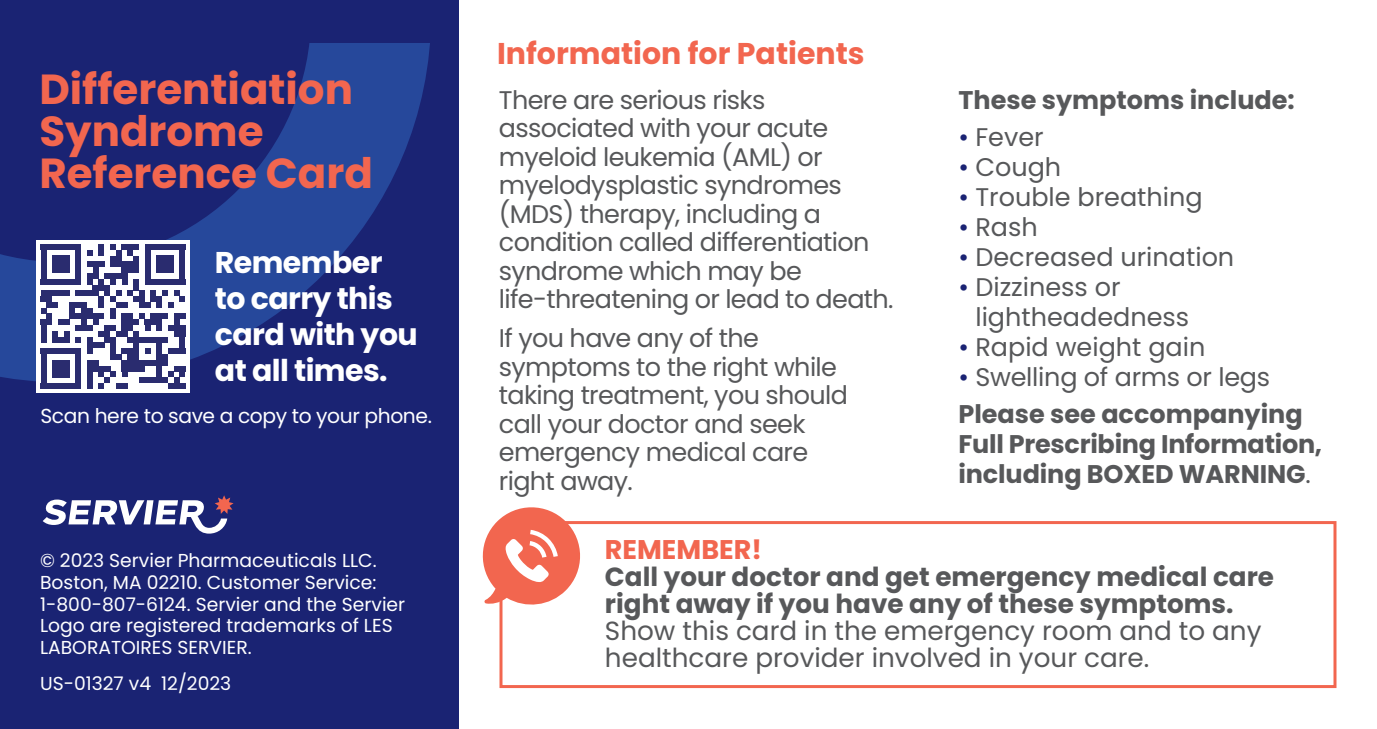
<style>
.page{position:relative;width:1377px;height:729px;background:#fff}
.page>*{position:absolute;margin:0;border:0;box-sizing:border-box;transform-origin:0 0}
.Headline{font:700 42px/42px "Poppins";color:#f2664f}
.Headline-2{font:700 30px/36px "Poppins";letter-spacing:-.02em;color:#fff}
.Headline-3{font:700 30px "Poppins";color:#f2664f}
.Headline-4{font:700 27px "Poppins";color:#f2664f}
.Headline-5{font:700 26.4px/27px "Poppins";color:#57585a}
.Headline-6{font:25.5px/28.5px "Poppins";letter-spacing:-.025em;color:#57585a}
.Headline-7{font:700 25.5px/30px "Poppins";letter-spacing:-.005em;color:#57585a}
.Headline-8{font:25.5px/30px "Poppins";color:#57585a}
.Headline-9{font:20.4px "Poppins";letter-spacing:-.02em;color:#fff}
.t1{font:18.6px/21.6px "Poppins";color:#fff}
.s1{color:#1a2373}
.s2{font-weight:400}
</style>
<div class="page">
<div style="left:0;top:0;width:459px;height:729px;background:#1a2373"></div>
<div style="left:500px;top:521px;width:836px;height:167px;border:3px solid #f2664f"></div>
<svg style="left:482px;top:507px;width:103px;height:102px"></svg>
<svg style="left:43px;top:495px;width:191px;height:39px"></svg>
<svg style="left:0;top:43px;width:430px;height:338px"></svg>
<div style="left:36px;top:240px;width:154px;height:153px;background:#fff"></div>
<div style="left:41px;top:290px;width:29px;height:6px;background:#2a2c6f"></div>
<div style="left:41px;top:296px;width:11px;height:6px;background:#2a2c6f"></div>
<div style="left:46px;top:302px;width:12px;height:6px;background:#2a2c6f"></div>
<svg style="left:41px;top:308px;width:11px;height:11px"></svg>
<div style="left:41px;top:319px;width:11px;height:6px;background:#2a2c6f"></div>
<div style="left:58px;top:319px;width:12px;height:6px;background:#2a2c6f"></div>
<svg style="left:52px;top:331px;width:6px;height:6px"></svg>
<svg style="left:41px;top:325px;width:5px;height:18px"></svg>
<div style="left:52px;top:337px;width:18px;height:6px;background:#2a2c6f"></div>
<div style="left:41px;top:244px;width:40px;height:6px;background:#2a2c6f"></div>
<svg style="left:41px;top:250px;width:5px;height:29px"></svg>
<div style="left:41px;top:279px;width:40px;height:6px;background:#2a2c6f"></div>
<div style="left:52px;top:256px;width:18px;height:17px;background:#2a2c6f"></div>
<div style="left:41px;top:348px;width:40px;height:6px;background:#2a2c6f"></div>
<svg style="left:41px;top:354px;width:5px;height:29px"></svg>
<svg style="left:64px;top:244px;width:121px;height:145px"></svg>
<div style="left:41px;top:383px;width:40px;height:6px;background:#2a2c6f"></div>
<div style="left:52px;top:360px;width:18px;height:17px;background:#2a2c6f"></div>
<p class="Headline" style="left:39px;top:69px;width:335px">Differentiation<br>Syndrome<br>Reference Card</p>
<p class="Headline-2" style="left:215px;top:245px;width:204px">Remember to carry this card with you at all times.</p>
<p class="Headline-9" style="left:40px;top:404px;width:393px">Scan here to save a copy to your phone.</p>
<p class="t1" style="left:40px;top:550px;width:367px">© 2023 Servier Pharmaceuticals LLC.<br>Boston, MA 02210. Customer Service:<br>1-800-807-6124. Servier and the Servier Logo are registered trademarks of LES LABORATOIRES SERVIER.</p>
<p class="t1" style="left:40px;top:673px;width:193px">US-01327 v4 12/2023</p>
<p class="Headline-3" style="left:497px;top:37px;width:369px">Information for Patients</p>
<p class="Headline-6" style="left:499px;top:86px;width:396px">There are serious risks associated with your acute myeloid leukemia (AML) or myelodysplastic syndromes (MDS) therapy, including a condition called differentiation syndrome which may be life-threatening or lead to death.</p>
<p class="Headline-6" style="left:499px;top:324px;width:351px">If you have any of the symptoms to the right while taking treatment, you should call your doctor and seek emergency medical care right away.</p>
<p class="Headline-7" style="left:958px;top:86px;width:338px">These symptoms include:</p>
<p class="Headline-6" style="left:958px;top:123px;width:87px"><span class="s1">•</span> Fever</p>
<p class="Headline-6" style="left:958px;top:153px;width:104px"><span class="s1">•</span> Cough</p>
<p class="Headline-8" style="left:958px;top:183px;width:246px"><span class="s1">•</span> Trouble breathing</p>
<p class="Headline-6" style="left:958px;top:213px;width:81px"><span class="s1">•</span> Rash</p>
<p class="Headline-8" style="left:958px;top:243px;width:277px"><span class="s1">•</span> Decreased urination</p>
<p class="Headline-8" style="left:975px;top:273px;width:215px;text-indent:-17px"><span class="s1">•</span> Dizziness or lightheadedness</p>
<p class="Headline-8" style="left:958px;top:333px;width:248px"><span class="s1">•</span> Rapid weight gain</p>
<p class="Headline-6" style="left:958px;top:363px;width:313px"><span class="s1">•</span> Swelling of arms or legs</p>
<p class="Headline-7" style="left:958px;top:400px;width:365px">Please see accompanying<br>Full Prescribing Information, including BOXED WARNING<span class="s2">.</span></p>
<p class="Headline-4" style="left:605px;top:534px;width:158px">REMEMBER!</p>
<p class="Headline-5" style="left:605px;top:564px;width:671px">Call your doctor and get emergency medical care right away if you have any of these symptoms.<br><span class="s2">Show this card in the emergency room and to any healthcare provider involved in your care.</span></p>
</div>
